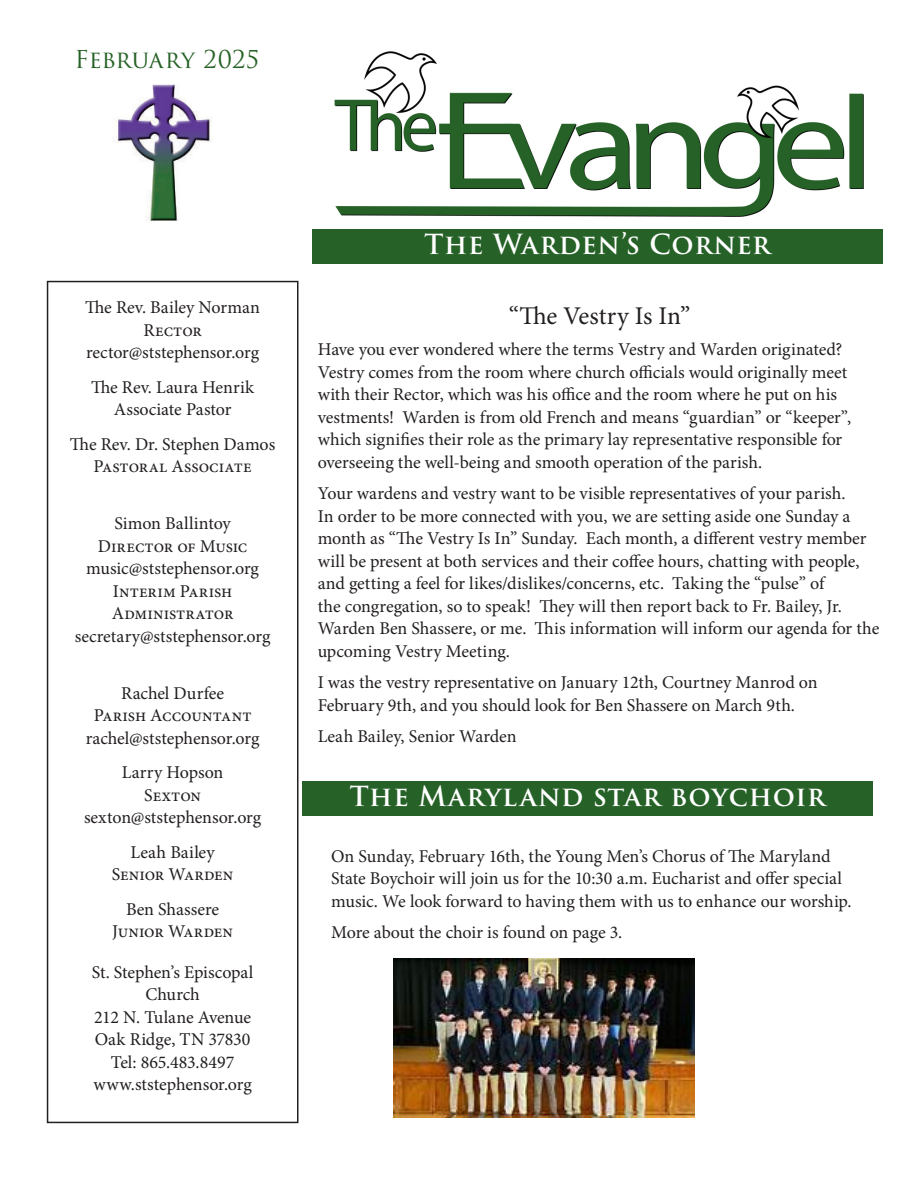
<style>
.page{position:relative;width:918px;height:1188px;background:#fff}
.page>*{position:absolute;margin:0;border:0;box-sizing:border-box;transform-origin:0 0}
.Header_Green{font:600 27px "Trajan Pro 3";letter-spacing:.02em;color:#fff}
.Articles{font:25.5px "Minion Pro";color:#231f20}
.Month{font:24px "Trajan Pro 3";letter-spacing:.005em;color:#266227}
.Articles-2{font:18px/22.5px "Minion Pro";letter-spacing:-.005em;color:#231f20}
.Roster{font:18px/22.5px "Minion Pro";letter-spacing:-.005em;color:#231f20;text-align:center}
</style>
<div class="page">
<img style="left:117px;top:85px;width:96px;height:137px">
<img style="left:334px;top:51px;width:530px;height:166px">
<div style="left:47px;top:281px;width:251px;height:842px;border:2px solid #231f20"></div>
<div style="left:312px;top:230px;width:571px;height:34px;background:#266227"></div>
<div style="left:302px;top:781px;width:571px;height:34px;background:#266227"></div>
<img style="left:393px;top:959px;width:302px;height:159px">
<p class="Month" style="left:75px;top:43px;width:186px">February 2025</p>
<p class="Roster" style="left:85px;top:296px;width:176px">The Rev. Bailey Norman<br>Rector rector@ststephensor.org</p>
<p class="Roster" style="left:91px;top:376px;width:165px">The Rev. Laura Henrik<br>Associate Pastor</p>
<p class="Roster" style="left:70px;top:433px;width:207px">The Rev. Dr. Stephen Damos<br>Pastoral Associate</p>
<p class="Roster" style="left:75px;top:512px;width:197px">Simon Ballintoy<br>Director of Music music@ststephensor.org<br>Interim Parish<br>Administrator secretary@ststephensor.org</p>
<p class="Roster" style="left:86px;top:682px;width:175px">Rachel Durfee<br>Parish Accountant rachel@ststephensor.org</p>
<p class="Roster" style="left:84px;top:761px;width:179px">Larry Hopson<br>Sexton sexton@ststephensor.org</p>
<p class="Roster" style="left:112px;top:841px;width:123px">Leah Bailey<br>Senior Warden</p>
<p class="Roster" style="left:112px;top:898px;width:122px">Ben Shassere<br>Junior Warden</p>
<p class="Roster" style="left:92px;top:961px;width:163px">St. Stephen’s Episcopal<br>Church<br>212 N. Tulane Avenue<br>Oak Ridge, TN 37830<br>Tel: 865.483.8497 www.ststephensor.org</p>
<p class="Header_Green" style="left:425px;top:225px;width:347px">The Warden’s Corner</p>
<p class="Articles" style="left:509px;top:298px;width:183px">“The Vestry Is In”</p>
<p class="Articles-2" style="left:318px;top:338px;width:535px">Have you ever wondered where the terms Vestry and Warden originated?<br>Vestry comes from the room where church officials would originally meet with their Rector, which was his office and the room where he put on his vestments! Warden is from old French and means “guardian” or “keeper”, which signifies their role as the primary lay representative responsible for overseeing the well-being and smooth operation of the parish.</p>
<p class="Articles-2" style="left:318px;top:482px;width:563px">Your wardens and vestry want to be visible representatives of your parish.<br>In order to be more connected with you, we are setting aside one Sunday a month as “The Vestry Is In” Sunday. Each month, a different vestry member will be present at both services and their coffee hours, chatting with people, and getting a feel for likes/dislikes/concerns, etc. Taking the “pulse” of<br>the congregation, so to speak! They will then report back to Fr. Bailey, Jr.<br>Warden Ben Shassere, or me. This information will inform our agenda for the upcoming Vestry Meeting.</p>
<p class="Articles-2" style="left:318px;top:671px;width:501px">I was the vestry representative on January 12th, Courtney Manrod on<br>February 9th, and you should look for Ben Shassere on March 9th.</p>
<p class="Articles-2" style="left:318px;top:725px;width:200px">Leah Bailey, Senior Warden</p>
<p class="Header_Green" style="left:350px;top:776px;width:477px">The Maryland star boychoir</p>
<p class="Articles-2" style="left:331px;top:845px;width:522px">On Sunday, February 16th, the Young Men’s Chorus of The Maryland<br>State Boychoir will join us for the 10:30 a.m. Eucharist and offer special music. We look forward to having them with us to enhance our worship.</p>
<p class="Articles-2" style="left:331px;top:921px;width:293px">More about the choir is found on page 3.</p>
</div>
